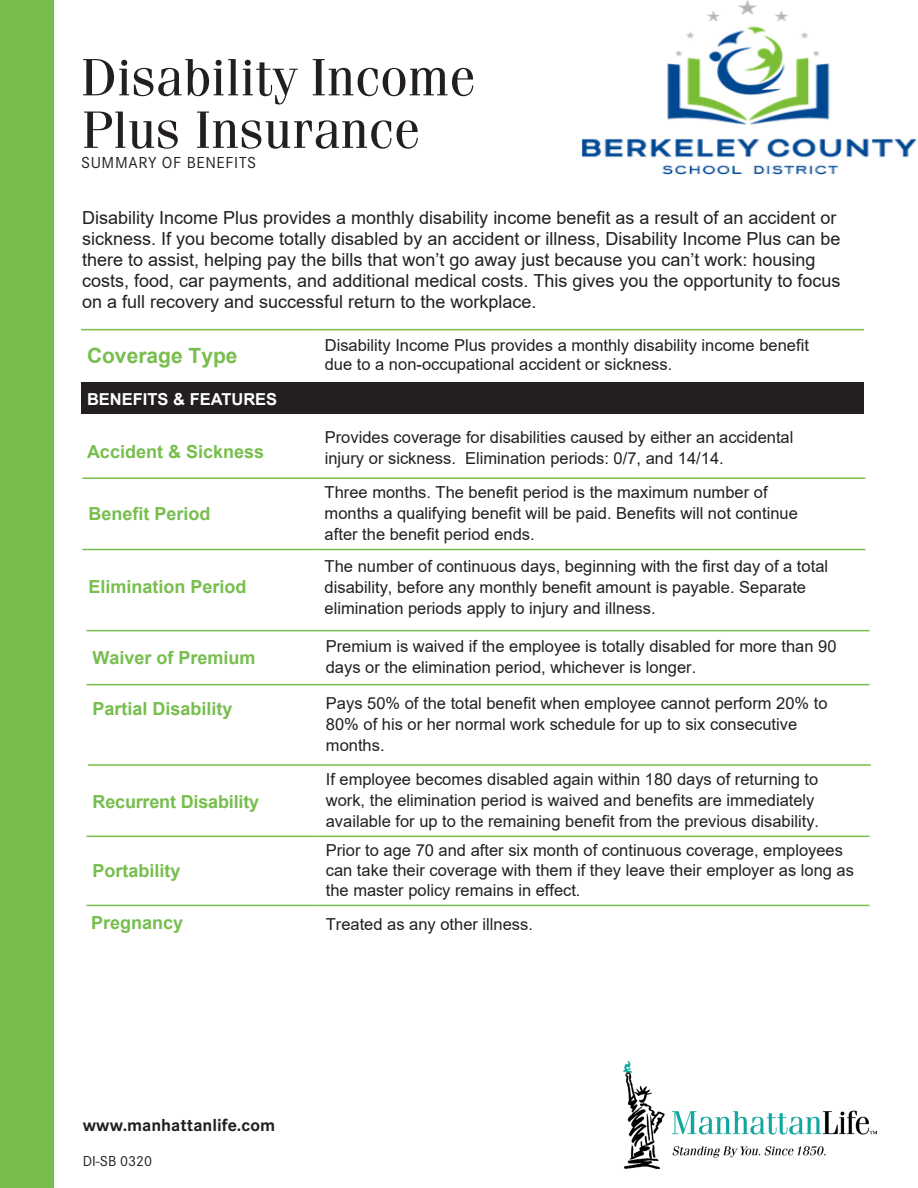
<style>
.page{position:relative;width:918px;height:1188px;background:#fff}
.page>*{position:absolute;margin:0;border:0;box-sizing:border-box;transform-origin:0 0}
.t1{font:52.5px "Fenice";color:#231f20}
.t2{font:700 21px "Arial";color:#77be4e}
.t3{font:18px/21px "Arial";color:#231f20}
.t4{font:700 18px "Arial";color:#77be4e}
.t5{font:700 18px "Corporate S Pro";color:#231f20}
.t6{font:16.5px/21px "Arial";color:#231f20}
.t7{font:16.5px "Corporate S Pro";letter-spacing:.04em;color:#231f20}
.t8{font:700 16.5px "Arial";color:#fff}
.t9{font:15px "Corporate S Pro";color:#231f20}
.s1{font-style:italic}
</style>
<div class="page">
<div style="left:0;top:0;width:54px;height:1188px;background:#77be4e"></div>
<div style="left:81px;top:383px;width:783px;height:31px;background:#231f20"></div>
<hr style="left:82px;top:477px;width:234px;height:2px;background:#77be4e">
<hr style="left:316px;top:477px;width:549px;height:2px;background:#77be4e">
<hr style="left:82px;top:549px;width:234px;height:1px;background:#77be4e">
<hr style="left:316px;top:549px;width:549px;height:1px;background:#77be4e">
<hr style="left:87px;top:630px;width:233px;height:1px;background:#77be4e">
<hr style="left:320px;top:630px;width:550px;height:1px;background:#77be4e">
<hr style="left:87px;top:684px;width:233px;height:1px;background:#77be4e">
<hr style="left:320px;top:684px;width:550px;height:1px;background:#77be4e">
<hr style="left:88px;top:764px;width:233px;height:2px;background:#77be4e">
<hr style="left:321px;top:764px;width:550px;height:2px;background:#77be4e">
<hr style="left:87px;top:836px;width:233px;height:1px;background:#77be4e">
<hr style="left:320px;top:836px;width:550px;height:1px;background:#77be4e">
<hr style="left:87px;top:905px;width:233px;height:1px;background:#77be4e">
<hr style="left:320px;top:905px;width:550px;height:1px;background:#77be4e">
<hr style="left:81px;top:329px;width:233px;height:1px;background:#77be4e">
<hr style="left:314px;top:329px;width:550px;height:1px;background:#77be4e">
<img style="left:624px;top:1062px;width:252px;height:107px">
<img style="left:581px;top:1px;width:335px;height:173px">
<p class="t1" style="left:81px;top:46px;width:396px">Disability Income</p>
<p class="t1" style="left:81px;top:98px;width:341px">Plus Insurance</p>
<p class="t7" style="left:81px;top:150px;width:177px">SUMMARY OF BENEFITS</p>
<p class="t3" style="left:82px;top:207px;width:760px">Disability Income Plus provides a monthly disability income benefit as a result of an accident or sickness. If you become totally disabled by an accident or illness, Disability Income Plus can be there to assist, helping pay the bills that won’t go away just because you can’t work: housing costs, food, car payments, and additional medical costs. This gives you the opportunity to focus on a full recovery and successful return to the workplace.</p>
<p class="t2" style="left:87px;top:341px;width:152px">Coverage Type</p>
<p class="t6" style="left:325px;top:335px;width:486px;line-height:19.6px">Disability Income Plus provides a monthly disability income benefit due to a non-occupational accident or sickness.</p>
<p class="t8" style="left:87px;top:388px;width:192px">BENEFITS &amp; FEATURES</p>
<p class="t4" style="left:87px;top:439px;width:179px">Accident &amp; Sickness</p>
<p class="t6" style="left:325px;top:426px;width:470px">Provides coverage for disabilities caused by either an accidental injury or sickness. Elimination periods: 0/7, and 14/14.</p>
<p class="t4" style="left:88px;top:501px;width:124px">Benefit Period</p>
<p class="t4" style="left:88px;top:574px;width:160px">Elimination Period</p>
<p class="t6" style="left:325px;top:482px;width:475px">Three months. The benefit period is the maximum number of months a qualifying benefit will be paid. Benefits will not continue after the benefit period ends.</p>
<p class="t6" style="left:325px;top:555px;width:505px">The number of continuous days, beginning with the first day of a total disability, before any monthly benefit amount is payable. Separate elimination periods apply to injury and illness.</p>
<p class="t4" style="left:93px;top:645px;width:165px">Waiver of Premium</p>
<p class="t6" style="left:326px;top:636px;width:512px">Premium is waived if the employee is totally disabled for more than 90 days or the elimination period, whichever is longer.</p>
<p class="t4" style="left:93px;top:696px;width:142px">Partial Disability</p>
<p class="t6" style="left:326px;top:693px;width:503px">Pays 50% of the total benefit when employee cannot perform 20% to<br>80% of his or her normal work schedule for up to six consecutive months.</p>
<p class="t4" style="left:93px;top:789px;width:168px">Recurrent Disability</p>
<p class="t4" style="left:93px;top:858px;width:90px">Portability</p>
<p class="t6" style="left:326px;top:769px;width:495px">If employee becomes disabled again within 180 days of returning to work, the elimination period is waived and benefits are immediately available for up to the remaining benefit from the previous disability.</p>
<p class="t6" style="left:326px;top:841px;width:530px;line-height:19.8px">Prior to age 70 and after six month of continuous coverage, employees can take their coverage with them if they leave their employer as long as the master policy remains in effect<span class="s1">.</span></p>
<p class="t4" style="left:91px;top:910px;width:94px">Pregnancy</p>
<p class="t6" style="left:326px;top:913px;width:209px">Treated as any other illness.</p>
<p class="t5" style="left:83px;top:1111px;width:194px">www.manhattanlife.com</p>
<p class="t9" style="left:83px;top:1150px;width:71px">DI-SB 0320</p>
</div>
